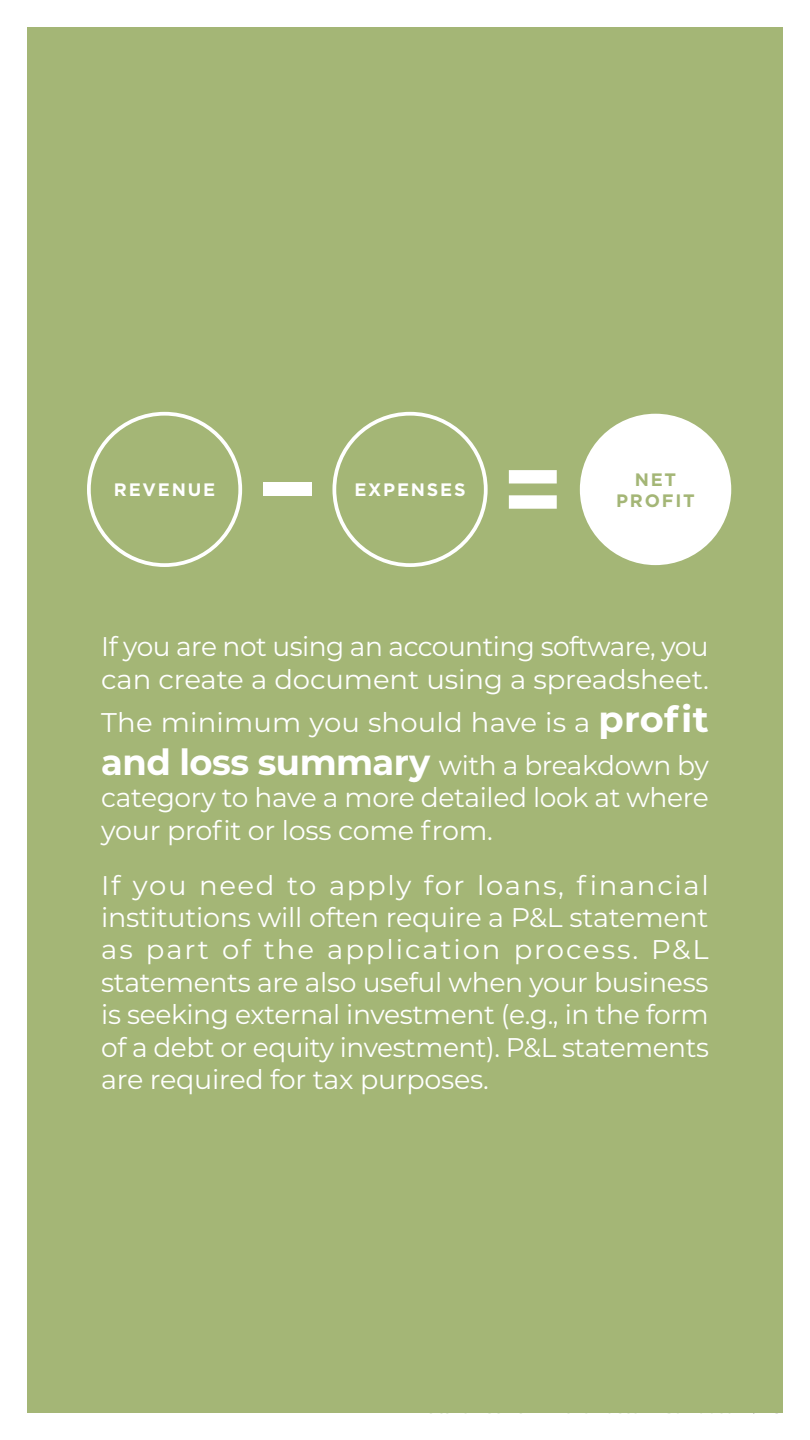
<style>
.page{position:relative;width:810px;height:1440px;background:#fff}
.page>*{position:absolute;margin:0;border:0;box-sizing:border-box;transform-origin:0 0}
.PARAGRAPH{font:27px/32.4px "Montserrat";letter-spacing:-.015em;color:#fff}
.PARAGRAPH-2{font:27px/43.2px "Montserrat";letter-spacing:.005em;color:#fff}
.t1{font:700 18px "Gotham";letter-spacing:.1em;color:#fff}
.t2{font:700 18px/21.6px "Gotham";letter-spacing:.1em;color:#a4b676;text-align:center}
.s1{font-weight:700;font-size:36px}
</style>
<div class="page">
<div style="left:27px;top:27px;width:756px;height:1386px;background:#a4b676"></div>
<div style="left:87px;top:412px;width:155px;height:155px;border:4px solid #fff;border-radius:50%"></div>
<div style="left:332px;top:412px;width:156px;height:155px;border:4px solid #fff;border-radius:50%"></div>
<div style="left:580px;top:414px;width:151px;height:151px;background:#fff;border-radius:50%"></div>
<div style="left:263px;top:483px;width:49px;height:13px;background:#fff"></div>
<svg style="left:509px;top:470px;width:48px;height:39px"></svg>
<p class="t1" style="left:114px;top:477px;width:103px">REVENUE</p>
<p class="t1" style="left:354px;top:477px;width:113px">EXPENSES</p>
<p class="t2" style="left:616px;top:469px;width:80px">NET<br>PROFIT</p>
<p class="PARAGRAPH" style="left:101px;top:629px;width:609px">If you are not using an accounting software, you can create a document using a spreadsheet.</p>
<p class="PARAGRAPH-2" style="left:101px;top:700px;width:609px">The minimum you should have is a <span class="s1">profit and loss summary</span> with a breakdown by</p>
<p class="PARAGRAPH" style="left:101px;top:781px;width:609px">category to have a more detailed look at where your profit or loss come from.</p>
<p class="PARAGRAPH" style="left:101px;top:868px;width:609px;text-align:justify">If you need to apply for loans, financial institutions will often require a P&amp;L statement as part of the application process. P&amp;L statements are also useful when your business is seeking external investment (e.g., in the form of a debt or equity investment). P&amp;L statements are required for tax purposes.</p>
</div>
